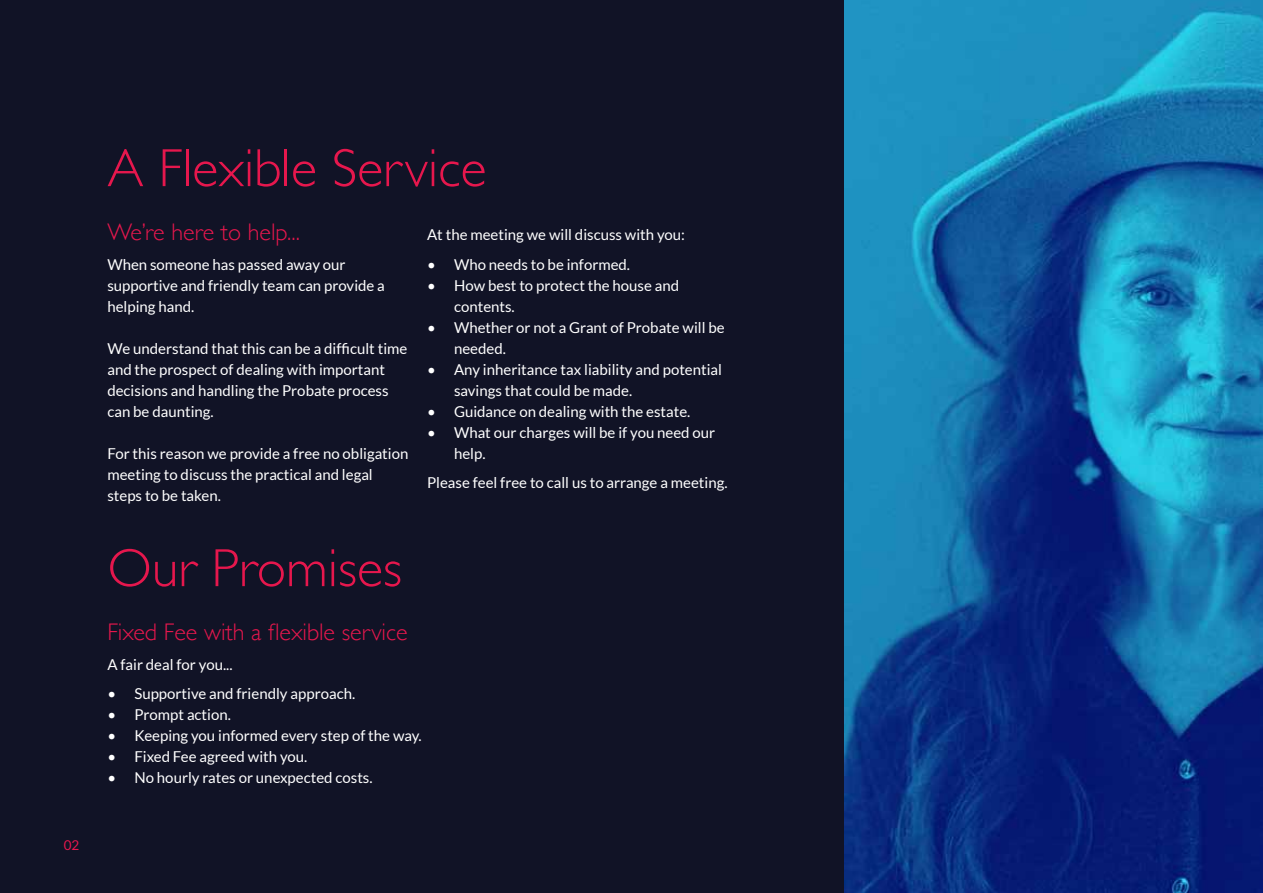
<style>
.page{position:relative;width:1263px;height:893px;background:#111326}
.page>*{position:absolute;margin:0;border:0;box-sizing:border-box;transform-origin:0 0}
.t1{font:300 54px "Gill Sans";color:#e6174d}
.t2{font:300 24px "Gill Sans";color:#e6174d}
.t3{font:15px/21px "Lato";color:#fff}
.t4{font:13.5px "Lato";color:#e6174d}
</style>
<div class="page">
<img style="left:845px;top:0;width:418px;height:893px">
<p class="t4" style="left:64px;top:837px;width:17px">02</p>
<h1 class="t1" style="left:107px;top:126px;width:380px">A Flexible Service</h1>
<h2 class="t2" style="left:107px;top:213px;width:194px">We’re here to help...</h2>
<p class="t3" style="left:107px;top:254px;width:279px">When someone has passed away our supportive and friendly team can provide a helping hand.</p>
<p class="t3" style="left:107px;top:338px;width:301px">We understand that this can be a difficult time and the prospect of dealing with important decisions and handling the Probate process can be daunting.</p>
<p class="t3" style="left:107px;top:443px;width:302px">For this reason we provide a free no obligation meeting to discuss the practical and legal steps to be taken.</p>
<p class="t3" style="left:427px;top:224px;width:259px">At the meeting we will discuss with you:</p>
<p class="t3" style="left:427px;top:254px;width:205px">• Who needs to be informed.</p>
<p class="t3" style="left:454px;top:275px;width:227px;text-indent:-27px">• How best to protect the house and contents.</p>
<p class="t3" style="left:454px;top:317px;width:272px;text-indent:-27px">• Whether or not a Grant of Probate will be needed.</p>
<p class="t3" style="left:454px;top:359px;width:269px;text-indent:-27px">• Any inheritance tax liability and potential savings that could be made.</p>
<p class="t3" style="left:427px;top:401px;width:265px">• Guidance on dealing with the estate.</p>
<p class="t3" style="left:454px;top:422px;width:263px;text-indent:-27px">• What our charges will be if you need our help.</p>
<p class="t3" style="left:427px;top:472px;width:302px">Please feel free to call us to arrange a meeting.</p>
<h1 class="t1" style="left:107px;top:526px;width:296px">Our Promises</h1>
<h2 class="t2" style="left:107px;top:613px;width:302px">Fixed Fee with a flexible service</h2>
<p class="t3" style="left:107px;top:654px;width:127px">A fair deal for you...</p>
<p class="t3" style="left:107px;top:683px;width:249px">• Supportive and friendly approach.</p>
<p class="t3" style="left:107px;top:704px;width:125px">• Prompt action.</p>
<p class="t3" style="left:107px;top:725px;width:316px">• Keeping you informed every step of the way.</p>
<p class="t3" style="left:107px;top:746px;width:201px">• Fixed Fee agreed with you.</p>
<p class="t3" style="left:107px;top:767px;width:267px">• No hourly rates or unexpected costs.</p>
</div>
